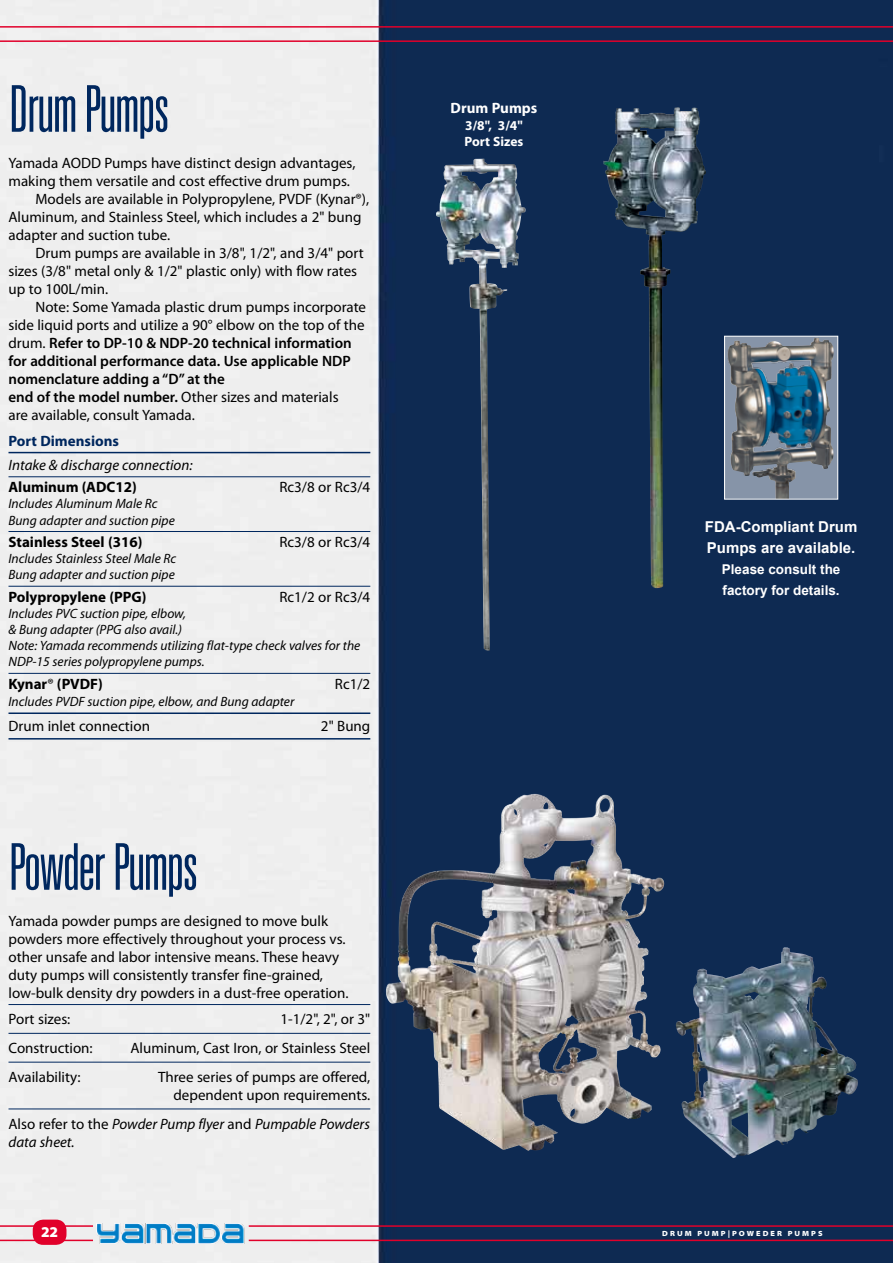
<style>
.page{position:relative;width:893px;height:1263px;background:#fff}
.page>*{position:absolute;margin:0;border:0;box-sizing:border-box;transform-origin:0 0}
.t1{font:300 ultra-condensed 64.5px "Univers LT Std";letter-spacing:-.025em;color:#00275e;scale:.95 1}
.t2{font:15px/18px "Myriad Pro";color:#000}
.t3{font:600 15px "Myriad Pro";color:#000}
.t4{font:italic 15px/18px "Myriad Pro";color:#000}
.t5{font:700 15px "Myriad Pro";color:#000}
.t6{font:700 15px/21.3px "Arial";color:#fff}
.t7{font:700 15px "Myriad Pro";color:#00275e}
.t8{font:700 15px "Myriad Pro";color:#fff}
.t9{font:900 15px "Myriad Pro";color:#fff}
.t10{font:italic 13.5px/16.2px "Myriad Pro";color:#000}
.t11{font:700 13.5px/21.3px "Arial";color:#fff}
.t12{font:700 13.5px/16.2px "Myriad Pro";color:#fff}
.t13{font:900 semi-expanded 7.5px "Myriad Pro";letter-spacing:.27em;color:#fff}
.s1{font-weight:400}
.s2{font-weight:600}
.s3{font-style:normal}
</style>
<div class="page">
<img style="left:0;top:0;width:893px;height:1263px">
<img style="left:436px;top:159px;width:90px;height:492px">
<img style="left:603px;top:107px;width:103px;height:481px">
<hr style="left:9px;top:452px;width:361px;height:1px;background:#00275e">
<hr style="left:9px;top:476px;width:361px;height:1px;background:#00275e">
<hr style="left:9px;top:531px;width:361px;height:1px;background:#00275e">
<hr style="left:9px;top:586px;width:361px;height:1px;background:#00275e">
<hr style="left:9px;top:673px;width:361px;height:1px;background:#00275e">
<hr style="left:9px;top:712px;width:361px;height:2px;background:#00275e">
<hr style="left:9px;top:738px;width:361px;height:1px;background:#00275e">
<img style="left:676px;top:948px;width:182px;height:210px">
<hr style="left:9px;top:1004px;width:361px;height:1px;background:#00275e">
<hr style="left:9px;top:1033px;width:361px;height:1px;background:#00275e">
<hr style="left:9px;top:1062px;width:361px;height:1px;background:#00275e">
<hr style="left:9px;top:1108px;width:361px;height:1px;background:#00275e">
<svg style="left:726px;top:338px;width:110px;height:159px;background:#768290"></svg>
<img style="left:727px;top:338px;width:89px;height:132px">
<div style="left:724px;top:336px;width:114px;height:163px;border:1px solid #fff"></div>
<img style="left:386px;top:794px;width:248px;height:357px">
<hr style="left:0;top:26px;width:893px;height:2px;background:#e1002a">
<hr style="left:0;top:40px;width:893px;height:2px;background:#e1002a">
<hr style="left:249px;top:1225px;width:644px;height:2px;background:#e1002a">
<hr style="left:0;top:1225px;width:93px;height:2px;background:#e1002a">
<hr style="left:249px;top:1239px;width:644px;height:2px;background:#e1002a">
<hr style="left:0;top:1239px;width:93px;height:2px;background:#e1002a">
<div style="left:33px;top:1219px;width:33px;height:26px;background:#e1002a;border-radius:10px"></div>
<img style="left:96px;top:1223px;width:153px;height:21px">
<h1 class="t1" style="left:9px;top:75px;width:171px">Drum Pumps</h1>
<p class="t2" style="left:9px;top:153px;width:348px">Yamada AODD Pumps have distinct design advantages,</p>
<p class="t2" style="left:9px;top:171px;width:343px">making them versatile and cost effective drum pumps.</p>
<p class="t2" style="left:36px;top:189px;width:335px">Models are available in Polypropylene, PVDF (Kynar®),</p>
<p class="t2" style="left:9px;top:207px;width:354px">Aluminum, and Stainless Steel, which includes a 2" bung</p>
<p class="t2" style="left:9px;top:225px;width:163px">adapter and suction tube.</p>
<p class="t2" style="left:36px;top:243px;width:330px">Drum pumps are available in 3/8", 1/2", and 3/4" port</p>
<p class="t2" style="left:9px;top:261px;width:350px">sizes (3/8" metal only &amp; 1/2" plastic only) with flow rates</p>
<p class="t2" style="left:9px;top:279px;width:101px">up to 100L/min.</p>
<p class="t2" style="left:36px;top:297px;width:332px">Note: Some Yamada plastic drum pumps incorporate</p>
<p class="t2" style="left:9px;top:315px;width:358px">side liquid ports and utilize a 90° elbow on the top of the</p>
<p class="t3" style="left:9px;top:333px;width:345px"><span class="s1">drum.</span> Refer to DP-10 &amp; NDP-20 technical information</p>
<p class="t3" style="left:9px;top:351px;width:344px">for additional performance data. Use applicable NDP</p>
<p class="t3" style="left:9px;top:369px;width:218px">nomenclature adding a “D” at the</p>
<p class="t2" style="left:9px;top:387px;width:332px"><span class="s2">end of the model number.</span> Other sizes and materials</p>
<p class="t2" style="left:9px;top:405px;width:188px">are available, consult Yamada.</p>
<p class="t7" style="left:9px;top:432px;width:112px">Port Dimensions</p>
<p class="t4" style="left:9px;top:456px;width:186px">Intake &amp; discharge connection:</p>
<p class="t5" style="left:9px;top:477px;width:130px">Aluminum (ADC12)</p>
<p class="t2" style="left:279px;top:478px;width:92px">Rc3/8 or Rc3/4</p>
<p class="t10" style="left:9px;top:495px;width:168px">Includes Aluminum Male Rc<br>Bung adapter and suction pipe</p>
<p class="t5" style="left:9px;top:532px;width:135px">Stainless Steel (316)</p>
<p class="t2" style="left:279px;top:533px;width:92px">Rc3/8 or Rc3/4</p>
<p class="t10" style="left:9px;top:550px;width:169px">Includes Stainless Steel Male Rc<br>Bung adapter and suction pipe</p>
<p class="t5" style="left:9px;top:587px;width:140px">Polypropylene (PPG)</p>
<p class="t2" style="left:279px;top:587px;width:92px">Rc1/2 or Rc3/4</p>
<p class="t10" style="left:9px;top:605px;width:353px">Includes PVC suction pipe, elbow,<br>&amp; Bung adapter (PPG also avail.)<br>Note: Yamada recommends utilizing flat-type check valves for the NDP-15 series polypropylene pumps.</p>
<p class="t5" style="left:9px;top:674px;width:96px">Kynar<span class="s1">®</span> (PVDF)</p>
<p class="t2" style="left:335px;top:674px;width:37px">Rc1/2</p>
<p class="t10" style="left:9px;top:693px;width:287px">Includes PVDF suction pipe, elbow, and Bung adapter</p>
<p class="t2" style="left:9px;top:716px;width:143px">Drum inlet connection</p>
<p class="t2" style="left:321px;top:716px;width:51px">2" Bung</p>
<h1 class="t1" style="left:9px;top:833px;width:201px">Powder Pumps</h1>
<p class="t2" style="left:9px;top:911px;width:342px">Yamada powder pumps are designed to move bulk powders more effectively throughout your process vs. other unsafe and labor intensive means. These heavy duty pumps will consistently transfer fine-grained, low-bulk density dry powders in a dust-free operation.</p>
<p class="t2" style="left:9px;top:1010px;width:63px">Port sizes:</p>
<p class="t2" style="left:280px;top:1010px;width:91px">1-1/2", 2", or 3"</p>
<p class="t2" style="left:9px;top:1039px;width:86px">Construction:</p>
<p class="t2" style="left:131px;top:1039px;width:241px">Aluminum, Cast Iron, or Stainless Steel</p>
<p class="t2" style="left:9px;top:1068px;width:74px">Availability:</p>
<p class="t2" style="left:158px;top:1068px;width:214px;text-align:right">Three series of pumps are offered, dependent upon requirements.</p>
<p class="t4" style="left:9px;top:1114px;width:363px"><span class="s3">Also refer to the</span> Powder Pump flyer <span class="s3">and</span> Pumpable Powders data sheet.</p>
<p class="t8" style="left:451px;top:98px;width:88px">Drum Pumps</p>
<p class="t12" style="left:465px;top:116px;width:60px">3/8", 3/4"<br>Port Sizes</p>
<p class="t6" style="left:705px;top:516px;width:154px">FDA-Compliant Drum<br>Pumps are available.</p>
<p class="t11" style="left:722px;top:559px;width:120px">Please consult the factory for details.</p>
<p class="t9" style="left:41px;top:1222px;width:19px">22</p>
<p class="t13" style="left:662px;top:1229px;width:162px">DRUM PUMP|POWEDER PUMPS</p>
</div>
